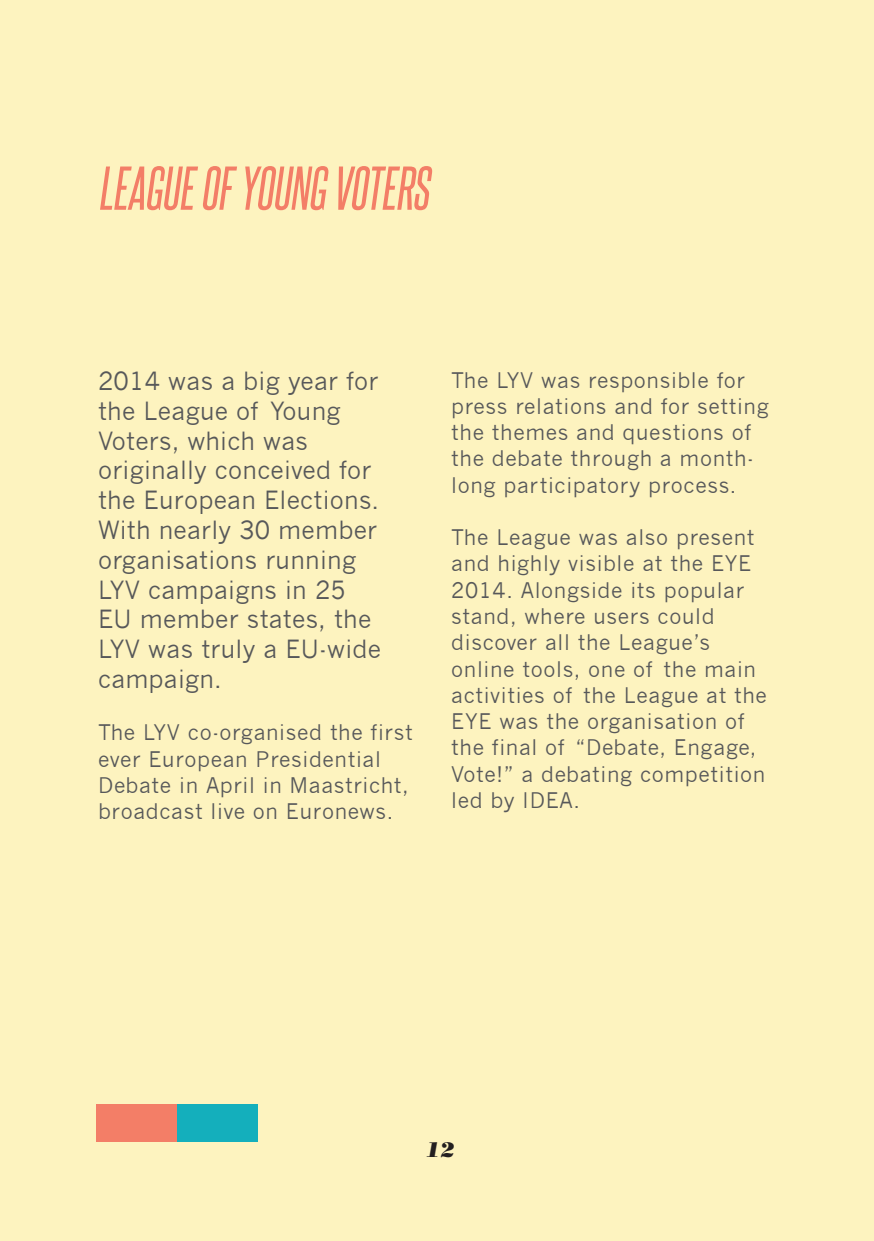
<style>
.page{position:relative;width:874px;height:1241px;background:#fff}
.page>*{position:absolute;margin:0;border:0;box-sizing:border-box;transform-origin:0 0}
.t1{font:italic 52.5px "Steelfish Rg";color:#f37e67}
.t2{font:24.5px/29.8px "News Gothic";letter-spacing:.01em;color:#57585a}
.t3{font:21px/26.2px "News Gothic";letter-spacing:.03em;color:#57585a}
.t4{font:italic 21px "Bodoni Poster";color:#231f20}
</style>
<div class="page">
<div style="left:0;top:0;width:873px;height:1240px;background:#fdf3bf"></div>
<div style="left:97px;top:1104px;width:161px;height:136px;background:#14afbc"></div>
<div style="left:97px;top:1104px;width:80px;height:94px;background:#f37e67"></div>
<div style="left:94px;top:1141px;width:165px;height:99px;background:#fdf3bf"></div>
<p class="t1" style="left:98px;top:156px;width:332px">LEAGUE OF YOUNG VOTERS</p>
<p class="t2" style="left:98px;top:366px;width:284px">2014 was a big year for the League of Young<br>Voters, which was originally conceived for the European Elections.<br>With nearly 30 member organisations running<br>LYV campaigns in 25<br>EU member states, the<br>LYV was truly a EU-wide campaign.</p>
<p class="t3" style="left:98px;top:719px;width:316px">The LYV co-organised the first ever European Presidential<br>Debate in April in Maastricht, broadcast live on Euronews.</p>
<p class="t3" style="left:451px;top:367px;width:319px">The LYV was responsible for press relations and for setting the themes and questions of the debate through a month&shy;long participatory process.</p>
<p class="t3" style="left:451px;top:524px;width:317px">The League was also present and highly visible at the EYE<br>2014. Alongside its popular stand, where users could discover all the League’s online tools, one of the main activities of the League at the<br>EYE was the organisation of the final of “Debate, Engage,<br>Vote!” a debating competition led by IDEA.</p>
<p class="t4" style="left:426px;top:1137px;width:30px">12</p>
</div>
